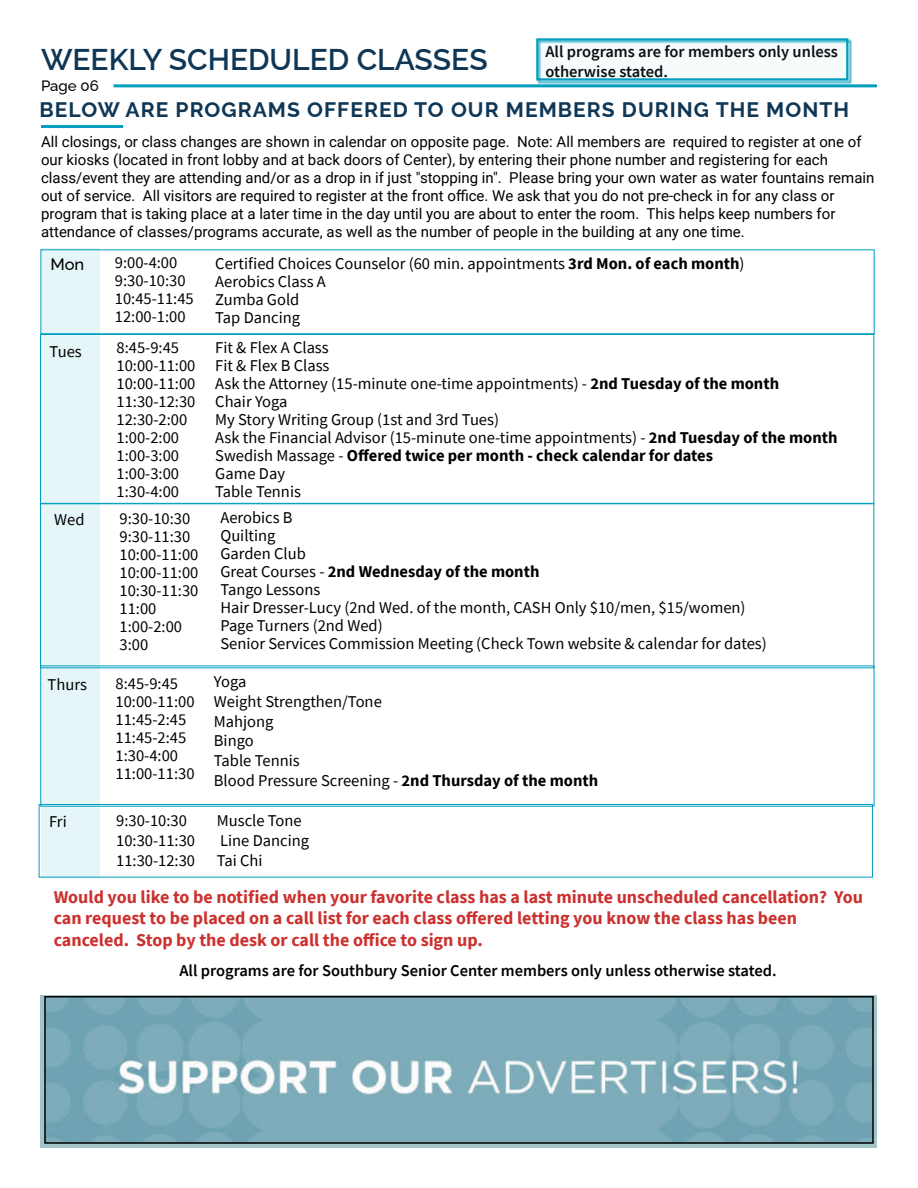
<style>
.page{position:relative;width:918px;height:1188px;background:#fff}
.page>*{position:absolute;margin:0;border:0;box-sizing:border-box;transform-origin:0 0}
.Page_Title_Left_Alig{font:600 30px "Raleway";color:#0f3755}
.Section_Header{font:700 21px "Raleway";letter-spacing:.05em;color:#0f3755}
.Body_Text{font:700 18px/21.6px "Xnbhnb Source Sans Pro";color:#cb312e}
.Calendar_Body_Text_e{font:16.5px "Gymbpv Source Sans Pro";color:#000}
.Calendar_Body_Text_e-2{font:16.5px "Cjrgnx Source Sans Pro";color:#000}
.Body_Text-2{font:600 16.5px "Source Sans Pro";color:#000}
.Calendar_Body_Text_e-3{font:700 16.5px "Xnbhnb Source Sans Pro";color:#000}
.Calendar_Body_Text_e-4{font:700 16.5px "Vtvbgk Source Sans Pro";color:#000}
.Staff_Text_White{font:500 16.5px "Ypcfqn Raleway";color:#000}
.Body_Text-3{font:15px/18px "Tknwqm Roboto";color:#000}
.Page_Number_Left_Ali{font:500 15px "Mgffll Raleway";color:#000}
.s1{font-family:"Dncqxy Roboto"}
.s2{font-family:"Vtvbgk Source Sans Pro";font-weight:700}
.s3{font-family:"Cjrgnx Source Sans Pro"}
.s4{font-family:"Cjrgnx Source Sans Pro";font-weight:400}
</style>
<div class="page">
<div style="left:41px;top:666px;width:833px;height:140px;border:1px solid #009ebe"></div>
<div style="left:41px;top:250px;width:833px;height:84px;border:1px solid #009ebe"></div>
<div style="left:537px;top:39px;width:315px;height:45px;background:#009ebe;opacity:.75"></div>
<svg style="left:539px;top:41px;width:306px;height:37px;fill:#f6fbfc"></svg>
<div style="left:536px;top:38px;width:312px;height:43px;border:2px solid #009ebe"></div>
<div style="left:41px;top:249px;width:58px;height:629px;background:#e6f5f8"></div>
<hr style="left:114px;top:84px;width:763px;height:3px;background:#009ebe">
<hr style="left:41px;top:125px;width:82px;height:3px;background:#009ebe">
<div style="left:40px;top:995px;width:838px;height:153px;background:#a1c5c7"></div>
<img style="left:47px;top:999px;width:824px;height:142px">
<div style="left:44px;top:996px;width:830px;height:148px;border:2px solid #000"></div>
<p class="Page_Title_Left_Alig" style="left:41px;top:35px;width:448px">WEEKLY SCHEDULED CLASSES</p>
<p class="Body_Text-2" style="left:545px;top:41px;width:294px">All programs are for members only unless</p>
<p class="Body_Text-2" style="left:545px;top:61px;width:124px">otherwise stated.</p>
<p class="Page_Number_Left_Ali" style="left:41px;top:74px;width:59px">Page 06</p>
<p class="Section_Header" style="left:39px;top:93px;width:811px">BELOW ARE PROGRAMS OFFERED TO OUR MEMBERS DURING THE MONTH</p>
<p class="Body_Text-3" style="left:41px;top:132px;width:835px">All closings, or class changes are shown in calendar on opposite page. Note: All members are required to register at one of our kiosks (located in front lobby and at back doors of Center), by entering their phone number and registering for each class/event they are attending and/or as a drop in if just "stopping in". Please bring your own water as water fountains remain <span class="s1">out of service. All visitors are required to register at the front office. We ask that you do not pre-check in for any class or </span>program that is taking place at a later time in the day until you are about to enter the room. This helps keep numbers for attendance of classes/programs accurate, as well as the number of people in the building at any one time.</p>
<p class="Staff_Text_White" style="left:50px;top:251px;width:35px">Mon</p>
<p class="Calendar_Body_Text_e" style="left:215px;top:253px;width:531px">Certified Choices Counselor (60 min. appointments <span class="s2">3rd Mon. of each month</span><span class="s3">)</span></p>
<p class="Calendar_Body_Text_e-2" style="left:215px;top:271px;width:112px">Aerobics Class A</p>
<p class="Calendar_Body_Text_e-2" style="left:215px;top:289px;width:86px">Zumba Gold</p>
<p class="Calendar_Body_Text_e" style="left:215px;top:307px;width:86px">Tap Dancing</p>
<p class="Calendar_Body_Text_e" style="left:115px;top:252px;width:64px">9:00-4:00</p>
<p class="Calendar_Body_Text_e" style="left:115px;top:270px;width:72px">9:30-10:30</p>
<p class="Calendar_Body_Text_e" style="left:115px;top:288px;width:80px">10:45-11:45</p>
<p class="Calendar_Body_Text_e" style="left:115px;top:306px;width:72px">12:00-1:00</p>
<p class="Calendar_Body_Text_e-2" style="left:50px;top:341px;width:34px">Tues</p>
<p class="Calendar_Body_Text_e" style="left:117px;top:337px;width:64px">8:45-9:45</p>
<p class="Calendar_Body_Text_e" style="left:117px;top:355px;width:80px">10:00-11:00</p>
<p class="Calendar_Body_Text_e" style="left:117px;top:373px;width:80px">10:00-11:00</p>
<p class="Calendar_Body_Text_e" style="left:117px;top:391px;width:80px">11:30-12:30</p>
<p class="Calendar_Body_Text_e" style="left:117px;top:409px;width:72px">12:30-2:00</p>
<p class="Calendar_Body_Text_e" style="left:117px;top:427px;width:64px">1:00-2:00</p>
<p class="Calendar_Body_Text_e" style="left:117px;top:445px;width:64px">1:00-3:00</p>
<p class="Calendar_Body_Text_e" style="left:117px;top:463px;width:64px">1:00-3:00</p>
<p class="Calendar_Body_Text_e" style="left:117px;top:481px;width:64px">1:30-4:00</p>
<p class="Calendar_Body_Text_e" style="left:215px;top:337px;width:115px">Fit &amp; Flex A Class</p>
<p class="Calendar_Body_Text_e" style="left:215px;top:355px;width:116px">Fit &amp; Flex B Class</p>
<p class="Calendar_Body_Text_e-2" style="left:215px;top:373px;width:565px">Ask the Attorney (15-minute one-time appointments) - <span class="s2">2nd Tuesday of the month</span></p>
<p class="Calendar_Body_Text_e" style="left:215px;top:391px;width:74px">Chair Yoga</p>
<p class="Calendar_Body_Text_e" style="left:215px;top:409px;width:285px">My Story Writing Group (1st and 3rd Tues)</p>
<p class="Calendar_Body_Text_e-2" style="left:215px;top:427px;width:624px">Ask the Financial Advisor (15-minute one-time appointments) - <span class="s2">2nd Tuesday of the month</span></p>
<p class="Calendar_Body_Text_e-3" style="left:215px;top:444px;width:499px"><span class="s4">Swedish Massage -</span> Offered twice per month - check calendar for dates</p>
<p class="Calendar_Body_Text_e" style="left:215px;top:463px;width:71px">Game Day</p>
<p class="Calendar_Body_Text_e-2" style="left:215px;top:481px;width:87px">Table Tennis</p>
<p class="Calendar_Body_Text_e" style="left:54px;top:509px;width:32px">Wed</p>
<p class="Calendar_Body_Text_e" style="left:120px;top:508px;width:72px">9:30-10:30</p>
<p class="Calendar_Body_Text_e" style="left:120px;top:526px;width:72px">9:30-11:30</p>
<p class="Calendar_Body_Text_e" style="left:120px;top:544px;width:80px">10:00-11:00</p>
<p class="Calendar_Body_Text_e" style="left:120px;top:562px;width:80px">10:00-11:00</p>
<p class="Calendar_Body_Text_e" style="left:120px;top:580px;width:80px">10:30-11:30</p>
<p class="Calendar_Body_Text_e" style="left:120px;top:598px;width:38px">11:00</p>
<p class="Calendar_Body_Text_e" style="left:120px;top:616px;width:64px">1:00-2:00</p>
<p class="Calendar_Body_Text_e" style="left:120px;top:634px;width:30px">3:00</p>
<p class="Calendar_Body_Text_e-2" style="left:220px;top:507px;width:74px">Aerobics B</p>
<p class="Calendar_Body_Text_e" style="left:220px;top:525px;width:57px">Quilting</p>
<p class="Calendar_Body_Text_e-2" style="left:220px;top:543px;width:87px">Garden Club</p>
<p class="Calendar_Body_Text_e-4" style="left:220px;top:560px;width:321px"><span class="s4">Great Courses -</span> 2nd Wednesday of the month</p>
<p class="Calendar_Body_Text_e-2" style="left:220px;top:579px;width:102px">Tango Lessons</p>
<p class="Calendar_Body_Text_e" style="left:220px;top:597px;width:527px">Hair Dresser-Lucy (2nd Wed. of the month, CASH Only $10/men, $15/women)</p>
<p class="Calendar_Body_Text_e" style="left:220px;top:615px;width:164px">Page Turners (2nd Wed)</p>
<p class="Calendar_Body_Text_e" style="left:220px;top:633px;width:548px">Senior Services Commission Meeting (Check Town website &amp; calendar for dates)</p>
<p class="Calendar_Body_Text_e-2" style="left:48px;top:674px;width:41px">Thurs</p>
<p class="Calendar_Body_Text_e" style="left:116px;top:673px;width:64px">8:45-9:45</p>
<p class="Calendar_Body_Text_e" style="left:116px;top:691px;width:80px">10:00-11:00</p>
<p class="Calendar_Body_Text_e" style="left:116px;top:709px;width:72px">11:45-2:45</p>
<p class="Calendar_Body_Text_e" style="left:116px;top:727px;width:72px">11:45-2:45</p>
<p class="Calendar_Body_Text_e" style="left:116px;top:745px;width:64px">1:30-4:00</p>
<p class="Calendar_Body_Text_e" style="left:116px;top:763px;width:80px">11:00-11:30</p>
<p class="Calendar_Body_Text_e" style="left:214px;top:671px;width:34px">Yoga</p>
<p class="Calendar_Body_Text_e" style="left:214px;top:691px;width:169px">Weight Strengthen/Tone</p>
<p class="Calendar_Body_Text_e-2" style="left:214px;top:711px;width:61px">Mahjong</p>
<p class="Calendar_Body_Text_e-2" style="left:214px;top:730px;width:41px">Bingo</p>
<p class="Calendar_Body_Text_e-2" style="left:214px;top:750px;width:87px">Table Tennis</p>
<p class="Calendar_Body_Text_e-2" style="left:214px;top:770px;width:386px">Blood Pressure Screening - <span class="s2">2nd Thursday of the month</span></p>
<p class="Calendar_Body_Text_e-2" style="left:217px;top:810px;width:87px">Muscle Tone</p>
<p class="Calendar_Body_Text_e" style="left:220px;top:830px;width:91px">Line Dancing</p>
<p class="Calendar_Body_Text_e-2" style="left:217px;top:850px;width:47px">Tai Chi</p>
<p class="Body_Text" style="left:54px;top:886px;width:811px">Would you like to be notified when your favorite class has a last minute unscheduled cancellation? You can request to be placed on a call list for each class offered letting you know the class has been canceled. Stop by the desk or call the office to sign up.</p>
<p class="Body_Text-2" style="left:179px;top:960px;width:599px">All programs are for Southbury Senior Center members only unless otherwise stated.</p>
<p class="Calendar_Body_Text_e-2" style="left:49px;top:811px;width:19px">Fri</p>
<p class="Calendar_Body_Text_e" style="left:116px;top:810px;width:72px">9:30-10:30</p>
<p class="Calendar_Body_Text_e" style="left:116px;top:830px;width:80px">10:30-11:30</p>
<p class="Calendar_Body_Text_e" style="left:116px;top:850px;width:80px">11:30-12:30</p>
</div>
